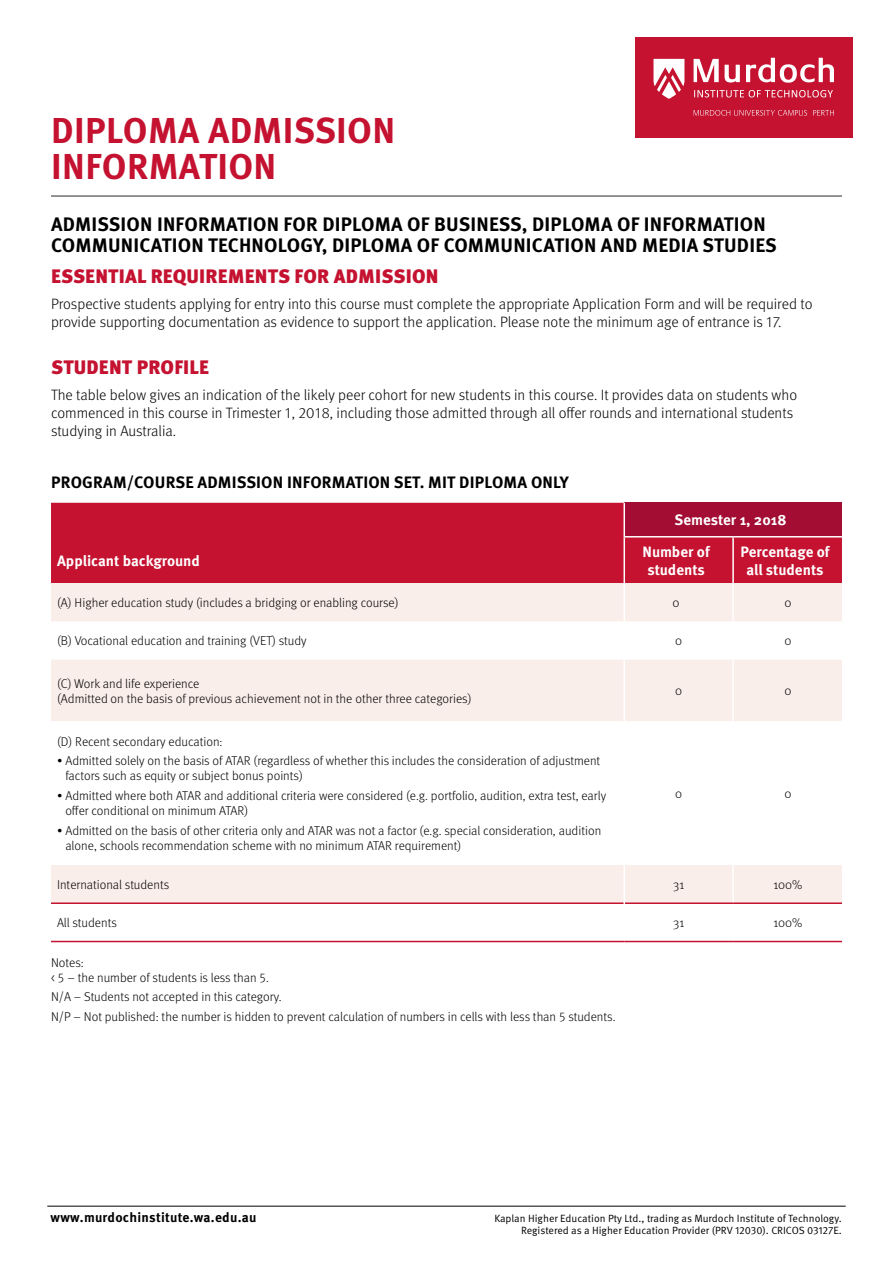
<style>
.page{position:relative;width:893px;height:1263px;background:#fff}
.page>*{position:absolute;margin:0;border:0;box-sizing:border-box;transform-origin:0 0}
.t1{font:700 36px/36px "Meta Pro";letter-spacing:.01em;color:#c41230}
.t2{font:700 19.5px/21px "Meta Pro";letter-spacing:.01em;color:#000}
.t3{font:900 19.5px "Meta Pro";letter-spacing:.01em;color:#c41230}
.t4{font:700 16.5px "Meta Pro";letter-spacing:.01em;color:#000}
.t5{font:300 15px/18px "Meta Pro";color:#000}
.t6{font:700 15px/18px "Meta Pro";color:#fff;text-align:center}
.t7{font:700 13.5px "Meta Pro";letter-spacing:.02em;color:#000}
.t8{font:300 12.75px/15.3px "Meta Pro";color:#000}
.t9{font:10.5px/12px "Meta Pro Norm";color:#000;text-align:right}
</style>
<div class="page">
<hr style="left:51px;top:196px;width:791px;height:1px;background:#292829">
<hr style="left:47px;top:1206px;width:799px;height:1px;background:#000">
<div style="left:635px;top:37px;width:218px;height:101px;background:#c41230"></div>
<svg style="left:694px;top:110px;width:113px;height:6px"></svg>
<svg style="left:813px;top:110px;width:21px;height:6px"></svg>
<svg style="left:694px;top:59px;width:25px;height:23px"></svg>
<svg style="left:725px;top:65px;width:15px;height:17px"></svg>
<svg style="left:746px;top:58px;width:88px;height:25px"></svg>
<svg style="left:694px;top:90px;width:139px;height:7px"></svg>
<svg style="left:653px;top:59px;width:31px;height:40px"></svg>
<div style="left:51px;top:503px;width:791px;height:80px;background:#c41230"></div>
<div style="left:624px;top:503px;width:218px;height:34px;background:#a30c33"></div>
<svg style="left:51px;top:583px;width:791px;height:319px"></svg>
<hr style="left:732px;top:537px;width:2px;height:46px;background:#fff">
<hr style="left:732px;top:583px;width:2px;height:38px;background:#fff">
<hr style="left:732px;top:621px;width:2px;height:39px;background:#fff">
<hr style="left:732px;top:660px;width:2px;height:61px;background:#fff">
<hr style="left:732px;top:721px;width:2px;height:144px;background:#fff">
<hr style="left:732px;top:865px;width:2px;height:37px;background:#fff">
<hr style="left:623px;top:503px;width:2px;height:33px;background:#fff">
<hr style="left:623px;top:537px;width:2px;height:46px;background:#fff">
<hr style="left:623px;top:583px;width:2px;height:38px;background:#fff">
<hr style="left:623px;top:621px;width:2px;height:39px;background:#fff">
<hr style="left:623px;top:660px;width:2px;height:61px;background:#fff">
<hr style="left:623px;top:721px;width:2px;height:144px;background:#fff">
<hr style="left:623px;top:865px;width:2px;height:38px;background:#fff">
<hr style="left:623px;top:536px;width:110px;height:1px;background:#fff">
<hr style="left:733px;top:536px;width:109px;height:1px;background:#fff">
<hr style="left:51px;top:902px;width:572px;height:2px;background:#c41230">
<hr style="left:51px;top:941px;width:573px;height:1px;background:#c41230">
<hr style="left:625px;top:902px;width:108px;height:2px;background:#c41230">
<hr style="left:733px;top:902px;width:109px;height:2px;background:#c41230">
<hr style="left:624px;top:941px;width:109px;height:1px;background:#c41230">
<hr style="left:733px;top:941px;width:109px;height:1px;background:#c41230">
<h1 class="t1" style="left:51px;top:110px;width:345px">DIPLOMA ADMISSION<br>INFORMATION</h1>
<h2 class="t2" style="left:51px;top:212px;width:727px">ADMISSION INFORMATION FOR DIPLOMA OF BUSINESS, DIPLOMA OF INFORMATION<br>COMMUNICATION TECHNOLOGY, DIPLOMA OF COMMUNICATION AND MEDIA STUDIES</h2>
<h2 class="t3" style="left:51px;top:261px;width:389px">ESSENTIAL REQUIREMENTS FOR ADMISSION</h2>
<p class="t5" style="left:51px;top:294px;width:763px">Prospective students applying for entry into this course must complete the appropriate Application Form and will be required to provide supporting documentation as evidence to support the application. Please note the minimum age of entrance is 17.</p>
<h2 class="t3" style="left:51px;top:352px;width:160px">STUDENT PROFILE</h2>
<p class="t5" style="left:51px;top:385px;width:748px">The table below gives an indication of the likely peer cohort for new students in this course. It provides data on students who commenced in this course in Trimester 1, 2018, including those admitted through all offer rounds and international students studying in Australia.</p>
<p class="t4" style="left:51px;top:470px;width:519px">PROGRAM/COURSE ADMISSION INFORMATION SET. MIT DIPLOMA ONLY</p>
<p class="t6" style="left:674px;top:510px;width:114px">Semester 1, 2018</p>
<p class="t6" style="left:57px;top:550px;width:144px">Applicant background</p>
<p class="t6" style="left:642px;top:541px;width:69px">Number of students</p>
<p class="t6" style="left:740px;top:541px;width:91px">Percentage of all students</p>
<p class="t8" style="left:57px;top:594px;width:343px">(A) Higher education study (includes a bridging or enabling course)</p>
<p class="t8" style="left:673px;top:594px;width:9px">0</p>
<p class="t8" style="left:784px;top:594px;width:9px">0</p>
<p class="t8" style="left:57px;top:633px;width:251px">(B) Vocational education and training (VET) study</p>
<p class="t8" style="left:675px;top:633px;width:9px">0</p>
<p class="t8" style="left:784px;top:633px;width:9px">0</p>
<p class="t8" style="left:57px;top:675px;width:416px">(C) Work and life experience<br>(Admitted on the basis of previous achievement not in the other three categories)</p>
<p class="t8" style="left:675px;top:682px;width:9px">0</p>
<p class="t8" style="left:784px;top:682px;width:9px">0</p>
<p class="t8" style="left:57px;top:733px;width:167px">(D) Recent secondary education:</p>
<p class="t8" style="left:65px;top:752px;width:536px;text-indent:-8px">• Admitted solely on the basis of ATAR (regardless of whether this includes the consideration of adjustment factors such as equity or subject bonus points)</p>
<p class="t8" style="left:65px;top:787px;width:542px;text-indent:-8px">• Admitted where both ATAR and additional criteria were considered (e.g. portfolio, audition, extra test, early offer conditional on minimum ATAR)</p>
<p class="t8" style="left:65px;top:822px;width:537px;text-indent:-8px">• Admitted on the basis of other criteria only and ATAR was not a factor (e.g. special consideration, audition alone, schools recommendation scheme with no minimum ATAR requirement)</p>
<p class="t8" style="left:675px;top:785px;width:9px">0</p>
<p class="t8" style="left:784px;top:785px;width:9px">0</p>
<p class="t8" style="left:57px;top:876px;width:114px">International students</p>
<p class="t8" style="left:673px;top:876px;width:13px">31</p>
<p class="t8" style="left:773px;top:876px;width:31px">100%</p>
<p class="t8" style="left:57px;top:914px;width:61px">All students</p>
<p class="t8" style="left:673px;top:914px;width:13px">31</p>
<p class="t8" style="left:773px;top:914px;width:31px">100%</p>
<p class="t8" style="left:51px;top:954px;width:219px">Notes:<br>&lt; 5 – the number of students is less than 5.</p>
<p class="t8" style="left:51px;top:986px;width:566px;line-height:19.5px">N/A – Students not accepted in this category.<br>N/P – Not published: the number is hidden to prevent calculation of numbers in cells with less than 5 students.</p>
<p class="t7" style="left:51px;top:1207px;width:207px">www.murdochinstitute.wa.edu.au</p>
<p class="t9" style="left:494px;top:1212px;width:349px">Kaplan Higher Education Pty Ltd., trading as Murdoch Institute of Technology.<br>Registered as a Higher Education Provider (PRV 12030). CRICOS 03127E.</p>
</div>
